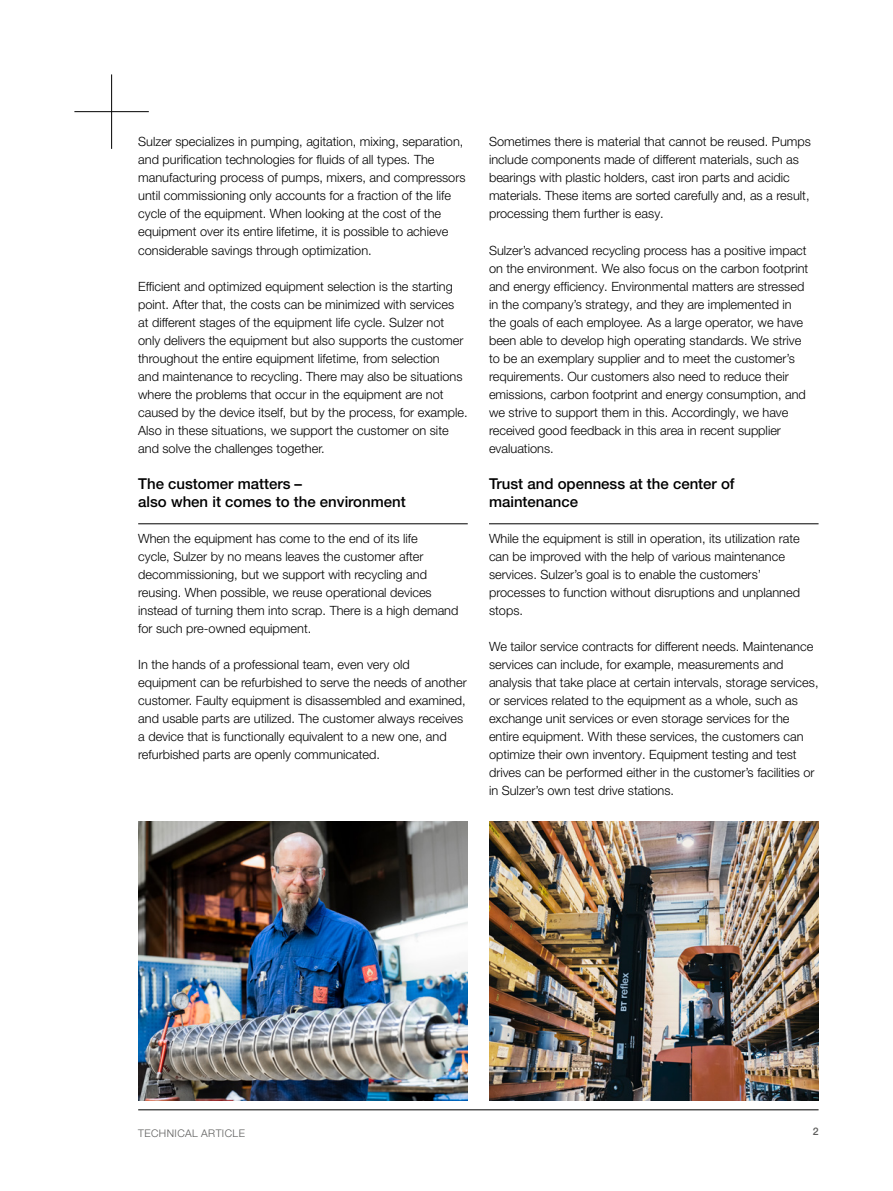
<style>
.page{position:relative;width:893px;height:1191px;background:#fff}
.page>*{position:absolute;margin:0;border:0;box-sizing:border-box;transform-origin:0 0}
.Subtitle_10_pt{font:500 15px/18px "Helvetica Neue LT Pro";color:#000}
.Body_text_8_5pt{font:300 12.75px/18px "Helvetica Neue LT Pro";color:#000}
.t1{font:300 10.5px "Helvetica Neue LT Pro";letter-spacing:.04em;color:#5c5c5b}
.t2{font:500 10.5px "Helvetica Neue LT Pro";color:#5c5c5b}
</style>
<div class="page">
<hr style="left:138px;top:1109px;width:681px;height:1px;background:#000">
<hr style="left:138px;top:523px;width:330px;height:1px;background:#000">
<hr style="left:489px;top:523px;width:330px;height:1px;background:#000">
<img style="left:138px;top:821px;width:330px;height:279px">
<img style="left:489px;top:821px;width:330px;height:279px">
<hr style="left:74px;top:111px;width:75px;height:1px;background:#000">
<hr style="left:111px;top:74px;width:1px;height:75px;background:#000">
<p class="Body_text_8_5pt" style="left:138px;top:133px;width:329px">Sulzer specializes in pumping, agitation, mixing, separation, and purification technologies for fluids of all types. The manufacturing process of pumps, mixers, and compressors until commissioning only accounts for a fraction of the life cycle of the equipment. When looking at the cost of the equipment over its entire lifetime, it is possible to achieve considerable savings through optimization.</p>
<p class="Body_text_8_5pt" style="left:138px;top:277px;width:331px">Efficient and optimized equipment selection is the starting point. After that, the costs can be minimized with services at different stages of the equipment life cycle. Sulzer not only delivers the equipment but also supports the customer throughout the entire equipment lifetime, from selection<br>and maintenance to recycling. There may also be situations where the problems that occur in the equipment are not caused by the device itself, but by the process, for example.<br>Also in these situations, we support the customer on site and solve the challenges together.</p>
<p class="Subtitle_10_pt" style="left:138px;top:474px;width:269px">The customer matters –<br>also when it comes to the environment</p>
<p class="Body_text_8_5pt" style="left:138px;top:529px;width:322px">When the equipment has come to the end of its life<br>cycle, Sulzer by no means leaves the customer after decommissioning, but we support with recycling and reusing. When possible, we reuse operational devices instead of turning them into scrap. There is a high demand for such pre-owned equipment.</p>
<p class="Body_text_8_5pt" style="left:138px;top:655px;width:330px">In the hands of a professional team, even very old equipment can be refurbished to serve the needs of another customer. Faulty equipment is disassembled and examined, and usable parts are utilized. The customer always receives a device that is functionally equivalent to a new one, and refurbished parts are openly communicated.</p>
<p class="Body_text_8_5pt" style="left:489px;top:133px;width:323px">Sometimes there is material that cannot be reused. Pumps include components made of different materials, such as bearings with plastic holders, cast iron parts and acidic materials. These items are sorted carefully and, as a result, processing them further is easy.</p>
<p class="Body_text_8_5pt" style="left:489px;top:241px;width:321px">Sulzer’s advanced recycling process has a positive impact on the environment. We also focus on the carbon footprint and energy efficiency. Environmental matters are stressed in the company’s strategy, and they are implemented in the goals of each employee. As a large operator, we have been able to develop high operating standards. We strive to be an exemplary supplier and to meet the customer’s requirements. Our customers also need to reduce their emissions, carbon footprint and energy consumption, and we strive to support them in this. Accordingly, we have received good feedback in this area in recent supplier evaluations.</p>
<p class="Subtitle_10_pt" style="left:489px;top:474px;width:247px">Trust and openness at the center of maintenance</p>
<p class="Body_text_8_5pt" style="left:489px;top:529px;width:312px">While the equipment is still in operation, its utilization rate can be improved with the help of various maintenance services. Sulzer’s goal is to enable the customers’ processes to function without disruptions and unplanned stops.</p>
<p class="Body_text_8_5pt" style="left:489px;top:637px;width:331px">We tailor service contracts for different needs. Maintenance services can include, for example, measurements and analysis that take place at certain intervals, storage services, or services related to the equipment as a whole, such as exchange unit services or even storage services for the entire equipment. With these services, the customers can optimize their own inventory. Equipment testing and test drives can be performed either in the customer’s facilities or in Sulzer’s own test drive stations.</p>
<p class="t1" style="left:138px;top:1126px;width:108px">TECHNICAL ARTICLE</p>
<p class="t2" style="left:813px;top:1124px;width:7px">2</p>
</div>
